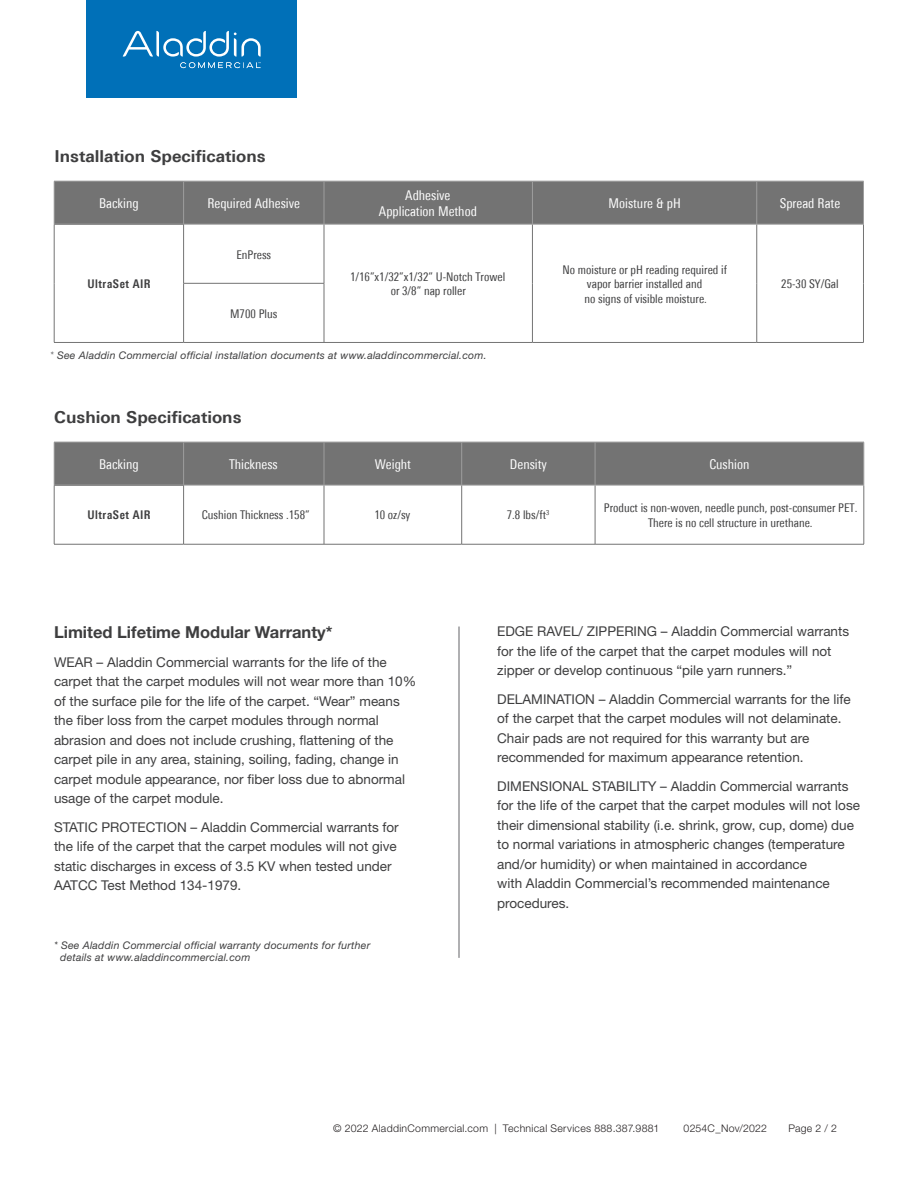
<style>
.page{position:relative;width:918px;height:1188px;background:#fff}
.page>*{position:absolute;margin:0;border:0;box-sizing:border-box;transform-origin:0 0}
.t1{font:700 16.5px "Linotype Univers Basic";color:#3e3e3f}
.t2{font:700 16.5px "Helvetica Neue LT Std";color:#3e3e3f}
.t3{font:13.5px/19.5px "Helvetica Neue LT Std";color:#3e3e3f}
.t4{font:condensed 13.5px "Linotype Univers";color:#fff}
.t5{font:condensed 12px/14.4px "Linotype Univers";color:#3e3e3f;text-align:center}
.t6{font:700 condensed 12px "Linotype Univers";letter-spacing:.05em;color:#3e3e3f}
.t7{font:italic 10.5px "Helvetica Neue LT Std";letter-spacing:.02em;color:#3e3e3f}
.t8{font:300 10.5px "Helvetica Neue LT Std";letter-spacing:.03em;color:#231f20}
.s1{color:#6c6d70}
</style>
<div class="page">
<div style="left:86px;top:0;width:211px;height:97px;background:#0070b8"></div>
<svg style="left:123px;top:31px;width:138px;height:37px"></svg>
<hr style="left:459px;top:627px;width:1px;height:331px;background:#636366">
<div style="left:54px;top:181px;width:130px;height:43px;background:#737373"></div>
<div style="left:184px;top:182px;width:679px;height:42px;background:#737373"></div>
<hr style="left:54px;top:224px;width:1px;height:59px;background:#737373">
<hr style="left:183px;top:224px;width:1px;height:59px;background:#737373">
<hr style="left:324px;top:224px;width:1px;height:59px;background:#737373">
<hr style="left:532px;top:224px;width:1px;height:59px;background:#737373">
<hr style="left:756px;top:224px;width:1px;height:59px;background:#737373">
<hr style="left:863px;top:224px;width:1px;height:59px;background:#737373">
<hr style="left:54px;top:283px;width:1px;height:59px;background:#737373">
<hr style="left:183px;top:283px;width:141px;height:1px;background:#737373">
<hr style="left:183px;top:283px;width:1px;height:59px;background:#737373">
<hr style="left:324px;top:283px;width:1px;height:59px;background:#737373">
<hr style="left:532px;top:283px;width:1px;height:59px;background:#737373">
<hr style="left:756px;top:283px;width:1px;height:59px;background:#737373">
<hr style="left:863px;top:283px;width:1px;height:59px;background:#737373">
<hr style="left:54px;top:342px;width:130px;height:1px;background:#737373">
<hr style="left:184px;top:342px;width:140px;height:1px;background:#737373">
<hr style="left:324px;top:342px;width:208px;height:1px;background:#737373">
<hr style="left:532px;top:342px;width:225px;height:1px;background:#737373">
<hr style="left:757px;top:342px;width:107px;height:1px;background:#737373">
<hr style="left:183px;top:181px;width:141px;height:1px;background:#9e9e9e">
<hr style="left:324px;top:181px;width:208px;height:1px;background:#9e9e9e">
<hr style="left:532px;top:181px;width:225px;height:1px;background:#9e9e9e">
<hr style="left:757px;top:181px;width:107px;height:1px;background:#9e9e9e">
<hr style="left:183px;top:224px;width:141px;height:1px;background:#9e9e9e">
<hr style="left:324px;top:224px;width:208px;height:1px;background:#9e9e9e">
<hr style="left:532px;top:224px;width:225px;height:1px;background:#9e9e9e">
<hr style="left:757px;top:224px;width:107px;height:1px;background:#9e9e9e">
<hr style="left:324px;top:181px;width:1px;height:43px;background:#9e9e9e">
<hr style="left:532px;top:181px;width:1px;height:43px;background:#9e9e9e">
<hr style="left:756px;top:181px;width:1px;height:43px;background:#9e9e9e">
<hr style="left:863px;top:181px;width:1px;height:43px;background:#9e9e9e">
<hr style="left:54px;top:181px;width:129px;height:1px;background:#9e9e9e">
<hr style="left:54px;top:181px;width:1px;height:43px;background:#9e9e9e">
<hr style="left:54px;top:224px;width:129px;height:1px;background:#9e9e9e">
<hr style="left:183px;top:181px;width:1px;height:43px;background:#9e9e9e">
<div style="left:54px;top:442px;width:130px;height:43px;background:#737373"></div>
<div style="left:184px;top:443px;width:680px;height:42px;background:#737373"></div>
<hr style="left:54px;top:485px;width:1px;height:59px;background:#737373">
<hr style="left:183px;top:485px;width:1px;height:59px;background:#737373">
<hr style="left:324px;top:485px;width:1px;height:59px;background:#737373">
<hr style="left:461px;top:485px;width:1px;height:59px;background:#737373">
<hr style="left:595px;top:485px;width:1px;height:59px;background:#737373">
<hr style="left:864px;top:485px;width:1px;height:59px;background:#737373">
<hr style="left:54px;top:544px;width:130px;height:1px;background:#737373">
<hr style="left:184px;top:544px;width:140px;height:1px;background:#737373">
<hr style="left:324px;top:544px;width:138px;height:1px;background:#737373">
<hr style="left:462px;top:544px;width:133px;height:1px;background:#737373">
<hr style="left:595px;top:544px;width:269px;height:1px;background:#737373">
<hr style="left:183px;top:442px;width:141px;height:1px;background:#9e9e9e">
<hr style="left:324px;top:442px;width:138px;height:1px;background:#9e9e9e">
<hr style="left:462px;top:442px;width:133px;height:1px;background:#9e9e9e">
<hr style="left:595px;top:442px;width:269px;height:1px;background:#9e9e9e">
<hr style="left:183px;top:485px;width:141px;height:1px;background:#9e9e9e">
<hr style="left:324px;top:485px;width:138px;height:1px;background:#9e9e9e">
<hr style="left:462px;top:485px;width:133px;height:1px;background:#9e9e9e">
<hr style="left:595px;top:485px;width:269px;height:1px;background:#9e9e9e">
<hr style="left:324px;top:442px;width:1px;height:43px;background:#9e9e9e">
<hr style="left:461px;top:442px;width:1px;height:43px;background:#9e9e9e">
<hr style="left:595px;top:442px;width:1px;height:43px;background:#9e9e9e">
<hr style="left:864px;top:442px;width:1px;height:43px;background:#9e9e9e">
<hr style="left:54px;top:442px;width:129px;height:1px;background:#9e9e9e">
<hr style="left:54px;top:442px;width:1px;height:43px;background:#9e9e9e">
<hr style="left:54px;top:485px;width:129px;height:1px;background:#9e9e9e">
<hr style="left:183px;top:442px;width:1px;height:43px;background:#9e9e9e">
<p class="t1" style="left:54px;top:146px;width:213px">Installation Specifications</p>
<p class="t4" style="left:99px;top:195px;width:41px">Backing</p>
<p class="t4" style="left:207px;top:195px;width:94px">Required Adhesive</p>
<p class="t6" style="left:87px;top:277px;width:65px">UltraSet AIR</p>
<p class="t5" style="left:236px;top:247px;width:36px">EnPress</p>
<p class="t4" style="left:405px;top:187px;width:47px">Adhesive</p>
<p class="t4" style="left:379px;top:204px;width:99px">Application Method</p>
<p class="t5" style="left:350px;top:269px;width:157px">1/16”x1/32”x1/32” U-Notch Trowel</p>
<p class="t5" style="left:391px;top:284px;width:77px">or 3/8” nap roller</p>
<p class="t5" style="left:230px;top:306px;width:49px">M700 Plus</p>
<p class="t7" style="left:50px;top:349px;width:438px"><span class="s1">*</span> See Aladdin Commercial official installation documents at www.aladdincommercial.com.</p>
<p class="t4" style="left:609px;top:195px;width:74px">Moisture &amp; pH</p>
<p class="t4" style="left:780px;top:195px;width:62px">Spread Rate</p>
<p class="t5" style="left:562px;top:262px;width:166px">No moisture or pH reading required if vapor barrier installed and<br>no signs of visible moisture.</p>
<p class="t5" style="left:781px;top:277px;width:59px">25-30 SY/Gal</p>
<p class="t1" style="left:54px;top:407px;width:189px">Cushion Specifications</p>
<p class="t4" style="left:99px;top:456px;width:41px">Backing</p>
<p class="t4" style="left:229px;top:456px;width:50px">Thickness</p>
<p class="t4" style="left:375px;top:456px;width:38px">Weight</p>
<p class="t4" style="left:510px;top:456px;width:39px">Density</p>
<p class="t4" style="left:709px;top:456px;width:42px">Cushion</p>
<p class="t6" style="left:87px;top:508px;width:65px">UltraSet AIR</p>
<p class="t5" style="left:202px;top:508px;width:109px">Cushion Thickness .158”</p>
<p class="t5" style="left:374px;top:508px;width:38px">10 oz/sy</p>
<p class="t5" style="left:507px;top:508px;width:44px">7.8 lbs/ft<sup>3</sup></p>
<p class="t5" style="left:604px;top:501px;width:255px">Product is non-woven, needle punch, post-consumer PET.<br>There is no cell structure in urethane.</p>
<p class="t2" style="left:54px;top:622px;width:280px">Limited Lifetime Modular Warranty*</p>
<p class="t3" style="left:54px;top:652px;width:364px">WEAR – Aladdin Commercial warrants for the life of the carpet that the carpet modules will not wear more than 10% of the surface pile for the life of the carpet. “Wear” means the fiber loss from the carpet modules through normal abrasion and does not include crushing, flattening of the carpet pile in any area, staining, soiling, fading, change in carpet module appearance, nor fiber loss due to abnormal usage of the carpet module.</p>
<p class="t3" style="left:54px;top:817px;width:346px">STATIC PROTECTION – Aladdin Commercial warrants for the life of the carpet that the carpet modules will not give static discharges in excess of 3.5 KV when tested under AATCC Test Method 134-1979.</p>
<p class="t7" style="left:54px;top:939px;width:318px">* See Aladdin Commercial official warranty documents for further</p>
<p class="t7" style="left:60px;top:951px;width:192px">details at www.aladdincommercial.com</p>
<p class="t3" style="left:497px;top:621px;width:353px">EDGE RAVEL/ ZIPPERING – Aladdin Commercial warrants for the life of the carpet that the carpet modules will not zipper or develop continuous “pile yarn runners.”</p>
<p class="t3" style="left:497px;top:689px;width:355px">DELAMINATION – Aladdin Commercial warrants for the life of the carpet that the carpet modules will not delaminate.<br>Chair pads are not required for this warranty but are recommended for maximum appearance retention.</p>
<p class="t3" style="left:497px;top:776px;width:364px">DIMENSIONAL STABILITY – Aladdin Commercial warrants for the life of the carpet that the carpet modules will not lose their dimensional stability (i.e. shrink, grow, cup, dome) due to normal variations in atmospheric changes (temperature and/or humidity) or when maintained in accordance<br>with Aladdin Commercial’s recommended maintenance procedures.</p>
<p class="t8" style="left:333px;top:1122px;width:328px">© 2022 AladdinCommercial.com | Technical Services 888.387.9881</p>
<p class="t8" style="left:684px;top:1122px;width:85px">0254C_Nov/2022</p>
<p class="t8" style="left:788px;top:1122px;width:50px">Page 2 / 2</p>
</div>
